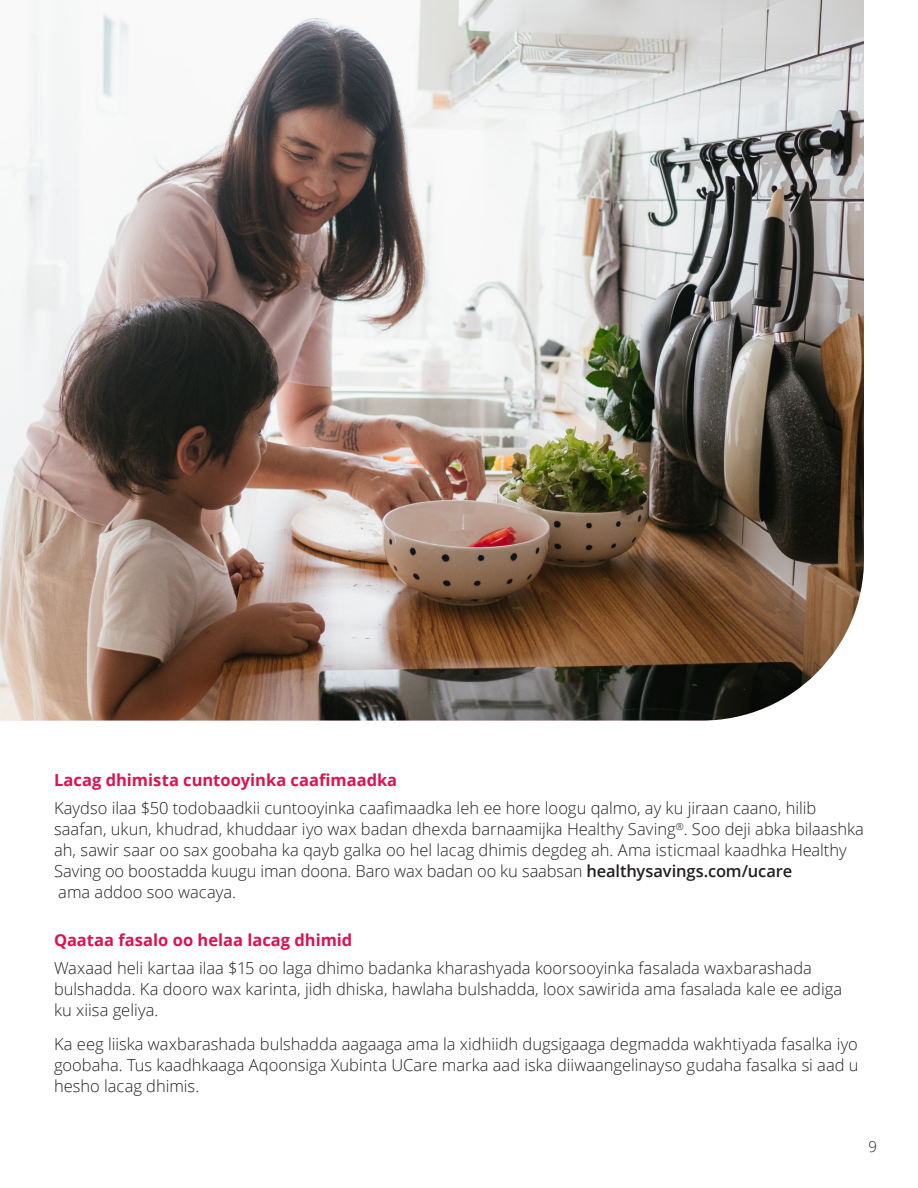
<style>
.page{position:relative;width:918px;height:1188px;background:#fff}
.page>*{position:absolute;margin:0;border:0;box-sizing:border-box;transform-origin:0 0}
.body_12_16{font:300 16.5px/21px "Open Sans";color:#231f20}
.Use_this_B_head{font:700 16.5px "Open Sans";color:#dd1250}
.t1{font:300 15px "Open Sans";color:#231f20}
.s1{font-weight:600}
</style>
<div class="page">
<img style="left:0;top:0;width:864px;height:721px">
<p class="Use_this_B_head" style="left:54px;top:769px;width:345px">Lacag dhimista cuntooyinka caafimaadka</p>
<p class="body_12_16" style="left:54px;top:797px;width:812px">Kaydso ilaa $50 todobaadkii cuntooyinka caafimaadka leh ee hore loogu qalmo, ay ku jiraan caano, hilib saafan, ukun, khudrad, khuddaar iyo wax badan dhexda barnaamijka Healthy Saving<sup>®</sup>. Soo deji abka bilaashka ah, sawir saar oo sax goobaha ka qayb galka oo hel lacag dhimis degdeg ah. Ama isticmaal kaadhka Healthy Saving oo boostadda kuugu iman doona. Baro wax badan oo ku saabsan <span class="s1">healthysavings.com/ucare<br></span>ama addoo soo wacaya.</p>
<p class="Use_this_B_head" style="left:54px;top:928px;width:300px">Qaataa fasalo oo helaa lacag dhimid</p>
<p class="body_12_16" style="left:54px;top:957px;width:790px">Waxaad heli kartaa ilaa $15 oo laga dhimo badanka kharashyada koorsooyinka fasalada waxbarashada bulshadda. Ka dooro wax karinta, jidh dhiska, hawlaha bulshadda, loox sawirida ama fasalada kale ee adiga ku xiisa geliya.</p>
<p class="body_12_16" style="left:54px;top:1033px;width:806px;text-align:justify">Ka eeg liiska waxbarashada bulshadda aagaaga ama la xidhiidh dugsigaaga degmadda wakhtiyada fasalka iyo goobaha. Tus kaadhkaaga Aqoonsiga Xubinta UCare marka aad iska diiwaangelinayso gudaha fasalka si aad u hesho lacag dhimis.</p>
<p class="t1" style="left:869px;top:1136px;width:10px">9</p>
</div>
